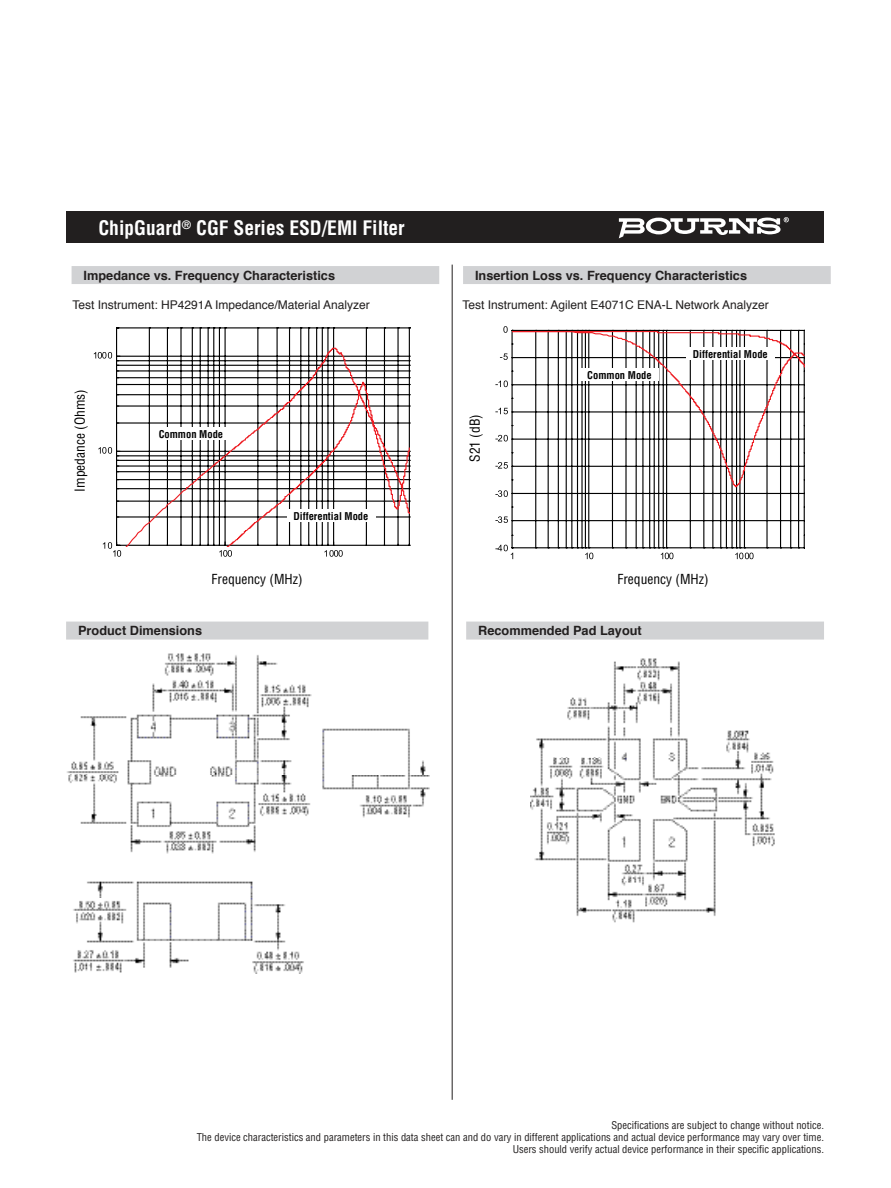
<style>
.page{position:relative;width:891px;height:1188px;background:#fff}
.page>*{position:absolute;margin:0;border:0;box-sizing:border-box;transform-origin:0 0}
.t1{font:700 condensed 19.5px "Helvetica";color:#fff}
.t2{font:condensed 13.5px "Helvetica";color:#010101}
.t3{font:700 12.75px "Helvetica";color:#221f1f}
.t4{font:12px "Helvetica";color:#221f1f}
.t5{font:condensed 10.5px/12px "Helvetica";color:#221f1f;text-align:right}
.t6{font:700 condensed 10.5px "Helvetica";color:#010101}
</style>
<div class="page">
<div style="left:67px;top:211px;width:757px;height:32px;background:#221f1f"></div>
<svg style="left:619px;top:217px;width:170px;height:21px"></svg>
<div style="left:66px;top:622px;width:362px;height:18px;background:#d1d2d4"></div>
<div style="left:466px;top:622px;width:358px;height:18px;background:#d1d2d4"></div>
<div style="left:72px;top:266px;width:367px;height:18px;background:#d1d2d4"></div>
<div style="left:463px;top:266px;width:368px;height:18px;background:#d1d2d4"></div>
<hr style="left:149px;top:328px;width:1px;height:217px;background:#010101">
<hr style="left:167px;top:328px;width:1px;height:217px;background:#010101">
<hr style="left:180px;top:328px;width:2px;height:217px;background:#010101">
<hr style="left:192px;top:328px;width:1px;height:217px;background:#010101">
<hr style="left:200px;top:328px;width:1px;height:217px;background:#010101">
<hr style="left:208px;top:328px;width:1px;height:217px;background:#010101">
<hr style="left:213px;top:328px;width:1px;height:217px;background:#010101">
<hr style="left:219px;top:328px;width:1px;height:217px;background:#010101">
<hr style="left:257px;top:328px;width:1px;height:217px;background:#010101">
<hr style="left:277px;top:328px;width:1px;height:217px;background:#010101">
<hr style="left:289px;top:328px;width:1px;height:217px;background:#010101">
<hr style="left:300px;top:328px;width:1px;height:217px;background:#010101">
<hr style="left:308px;top:328px;width:1px;height:217px;background:#010101">
<hr style="left:316px;top:328px;width:1px;height:217px;background:#010101">
<hr style="left:322px;top:328px;width:1px;height:217px;background:#010101">
<hr style="left:327px;top:328px;width:2px;height:217px;background:#010101">
<hr style="left:366px;top:328px;width:1px;height:217px;background:#010101">
<hr style="left:384px;top:328px;width:1px;height:217px;background:#010101">
<hr style="left:397px;top:328px;width:2px;height:217px;background:#010101">
<hr style="left:225px;top:328px;width:1px;height:217px;background:#010101">
<hr style="left:333px;top:328px;width:1px;height:217px;background:#010101">
<svg style="left:219px;top:546px;width:13px;height:11px"></svg>
<svg style="left:324px;top:550px;width:19px;height:7px"></svg>
<svg style="left:103px;top:542px;width:18px;height:15px"></svg>
<svg style="left:98px;top:447px;width:15px;height:7px"></svg>
<svg style="left:94px;top:352px;width:19px;height:7px"></svg>
<hr style="left:116px;top:328px;width:1px;height:217px;background:#010101">
<hr style="left:117px;top:327px;width:292px;height:1px;background:#010101">
<hr style="left:409px;top:328px;width:1px;height:217px;background:#010101">
<svg style="left:117px;top:347px;width:292px;height:199px"></svg>
<div style="left:287px;top:510px;width:89px;height:12px;background:#fff"></div>
<div style="left:152px;top:427px;width:78px;height:13px;background:#fff"></div>
<hr style="left:535px;top:330px;width:1px;height:218px;background:#010101">
<hr style="left:548px;top:330px;width:1px;height:218px;background:#010101">
<hr style="left:558px;top:330px;width:1px;height:218px;background:#010101">
<hr style="left:566px;top:330px;width:1px;height:218px;background:#010101">
<hr style="left:571px;top:330px;width:1px;height:218px;background:#010101">
<hr style="left:577px;top:330px;width:1px;height:218px;background:#010101">
<hr style="left:581px;top:330px;width:2px;height:218px;background:#010101">
<hr style="left:585px;top:330px;width:1px;height:218px;background:#010101">
<hr style="left:612px;top:330px;width:1px;height:218px;background:#010101">
<hr style="left:625px;top:330px;width:2px;height:218px;background:#010101">
<hr style="left:636px;top:330px;width:1px;height:218px;background:#010101">
<hr style="left:642px;top:330px;width:1px;height:218px;background:#010101">
<hr style="left:649px;top:330px;width:1px;height:218px;background:#010101">
<hr style="left:654px;top:330px;width:1px;height:218px;background:#010101">
<hr style="left:658px;top:330px;width:1px;height:218px;background:#010101">
<hr style="left:663px;top:330px;width:1px;height:218px;background:#010101">
<hr style="left:690px;top:330px;width:1px;height:218px;background:#010101">
<hr style="left:703px;top:330px;width:1px;height:218px;background:#010101">
<hr style="left:712px;top:330px;width:1px;height:218px;background:#010101">
<hr style="left:720px;top:330px;width:1px;height:218px;background:#010101">
<hr style="left:726px;top:330px;width:1px;height:218px;background:#010101">
<hr style="left:731px;top:330px;width:2px;height:218px;background:#010101">
<hr style="left:736px;top:330px;width:1px;height:218px;background:#010101">
<hr style="left:739px;top:330px;width:2px;height:218px;background:#010101">
<hr style="left:766px;top:330px;width:2px;height:218px;background:#010101">
<hr style="left:780px;top:330px;width:1px;height:218px;background:#010101">
<hr style="left:790px;top:330px;width:1px;height:218px;background:#010101">
<hr style="left:798px;top:330px;width:1px;height:218px;background:#010101">
<hr style="left:588px;top:330px;width:1px;height:218px;background:#010101">
<hr style="left:666px;top:330px;width:1px;height:218px;background:#010101">
<hr style="left:744px;top:330px;width:1px;height:218px;background:#010101">
<hr style="left:512px;top:520px;width:292px;height:1px;background:#010101">
<hr style="left:512px;top:493px;width:292px;height:1px;background:#010101">
<svg style="left:566px;top:548px;width:27px;height:11px"></svg>
<svg style="left:650px;top:548px;width:23px;height:11px"></svg>
<svg style="left:721px;top:548px;width:33px;height:11px"></svg>
<hr style="left:512px;top:547px;width:292px;height:1px;background:#010101">
<svg style="left:495px;top:545px;width:18px;height:14px"></svg>
<svg style="left:495px;top:516px;width:17px;height:7px"></svg>
<svg style="left:495px;top:490px;width:17px;height:7px"></svg>
<svg style="left:495px;top:462px;width:17px;height:7px"></svg>
<svg style="left:495px;top:435px;width:17px;height:6px"></svg>
<svg style="left:495px;top:408px;width:17px;height:6px"></svg>
<svg style="left:495px;top:381px;width:17px;height:6px"></svg>
<svg style="left:500px;top:353px;width:12px;height:7px"></svg>
<hr style="left:512px;top:330px;width:1px;height:218px;background:#010101">
<svg style="left:503px;top:326px;width:10px;height:7px"></svg>
<hr style="left:804px;top:330px;width:1px;height:218px;background:#010101">
<svg style="left:512px;top:330px;width:292px;height:158px"></svg>
<div style="left:687px;top:347px;width:88px;height:13px;background:#fff"></div>
<div style="left:581px;top:369px;width:77px;height:12px;background:#fff"></div>
<img style="left:67px;top:653px;width:362px;height:320px">
<img style="left:530px;top:658px;width:245px;height:265px">
<hr style="left:452px;top:265px;width:1px;height:835px;background:#221f1f">
<h1 class="t1" style="left:98px;top:220px;width:308px">ChipGuard<sup>®</sup> CGF Series ESD/EMI Filter</h1>
<p class="t3" style="left:84px;top:270px;width:253px">Impedance vs. Frequency Characteristics</p>
<p class="t3" style="left:475px;top:270px;width:274px">Insertion Loss vs. Frequency Characteristics</p>
<p class="t4" style="left:72px;top:300px;width:299px">Test Instrument: HP4291A Impedance/Material Analyzer</p>
<p class="t4" style="left:462px;top:295px;width:308px">Test Instrument: Agilent E4071C ENA-L Network Analyzer</p>
<p class="t2" style="left:74px;top:492px;width:104px;rotate:-90deg">Impedance (Ohms)</p>
<p class="t6" style="left:159px;top:428px;width:66px">Common Mode</p>
<p class="t6" style="left:294px;top:510px;width:76px">Differential Mode</p>
<p class="t2" style="left:212px;top:574px;width:93px">Frequency (MHz)</p>
<p class="t2" style="left:469px;top:462px;width:49px;rotate:-90deg">S21 (dB)</p>
<p class="t6" style="left:587px;top:370px;width:66px">Common Mode</p>
<p class="t6" style="left:693px;top:348px;width:76px">Differential Mode</p>
<p class="t2" style="left:618px;top:574px;width:93px">Frequency (MHz)</p>
<p class="t3" style="left:78px;top:626px;width:125px">Product Dimensions</p>
<p class="t3" style="left:478px;top:626px;width:165px">Recommended Pad Layout</p>
<p class="t5" style="left:197px;top:1120px;width:629px">Specifications are subject to change without notice.<br>The device characteristics and parameters in this data sheet can and do vary in different applications and actual device performance may vary over time.<br>Users should verify actual device performance in their specific applications.</p>
</div>
